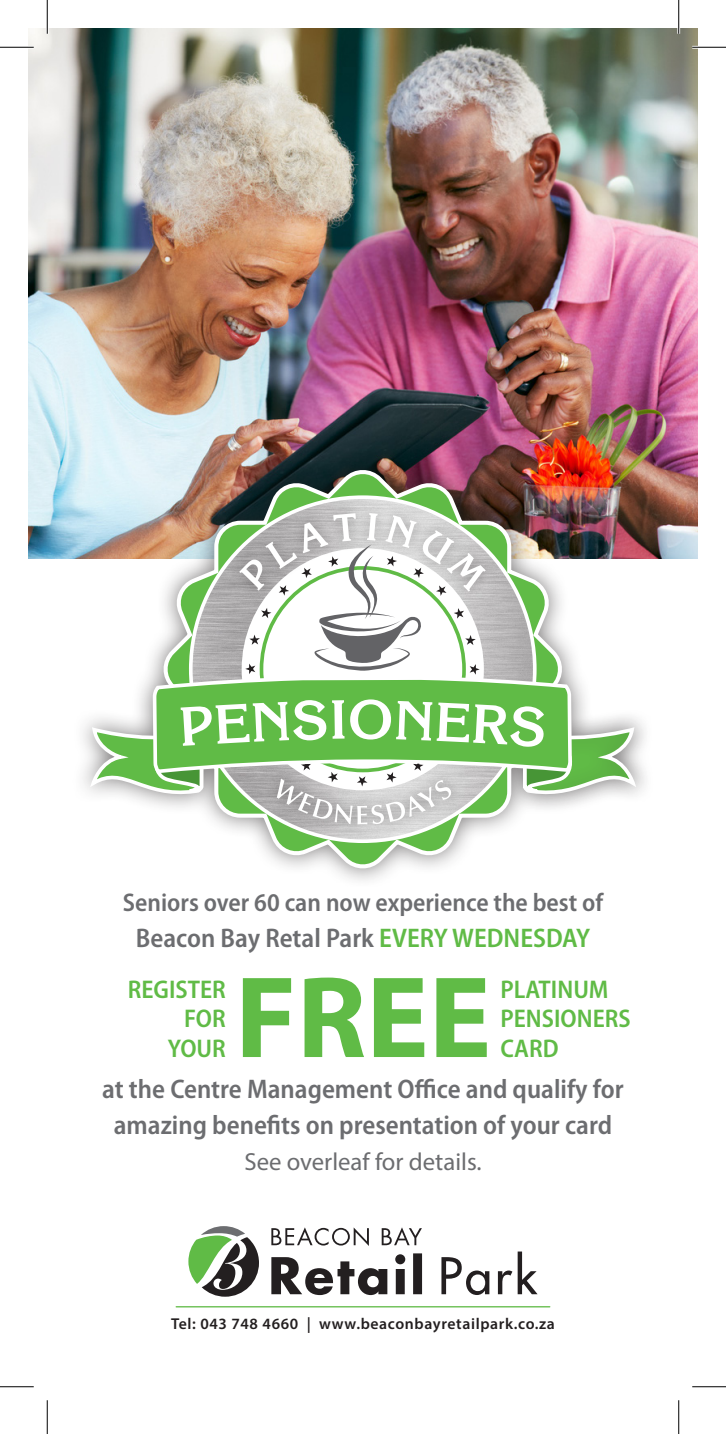
<style>
.page{position:relative;width:726px;height:1434px;background:#fff}
.page>*{position:absolute;margin:0;border:0;box-sizing:border-box;transform-origin:0 0}
.t1{font:700 117px "Myriad Pro";color:#60bb46}
.t2{font:600 semi-condensed 27px "Myriad Pro";color:#6c6d70}
.t3{font:600 semi-condensed 25.65px "Myriad Pro";color:#6c6d70}
.t4{font:600 semi-condensed 25.65px "Myriad Pro";color:#60bb46}
.t5{font:24.75px "Myriad Pro";color:#6c6d70}
.t6{font:600 15.75px "Myriad Pro";letter-spacing:.04em;color:#231f20}
.s1{color:#60bb46}
</style>
<div class="page">
<img style="left:28px;top:28px;width:670px;height:531px">
<svg style="left:271px;top:1227px;width:267px;height:68px"></svg>
<svg style="left:188px;top:1226px;width:71px;height:71px"></svg>
<hr style="left:176px;top:1306px;width:374px;height:1px;background:#60bb46">
<div style="left:71px;top:449px;width:584px;height:440px;background:#231f20;opacity:.6"></div>
<img style="left:157px;top:464px;width:411px;height:410px">
<div style="left:505px;top:710px;width:147px;height:101px;background:#231f20;opacity:.3"></div>
<div style="left:228px;top:501px;width:269px;height:102px;background:#231f20;opacity:.3"></div>
<div style="left:265px;top:768px;width:198px;height:69px;background:#231f20;opacity:.5"></div>
<svg style="left:90px;top:513px;width:547px;height:311px"></svg>
<hr style="left:0;top:46px;width:34px;height:3px;background:#fff">
<hr style="left:692px;top:46px;width:34px;height:3px;background:#fff">
<hr style="left:46px;top:0;width:3px;height:34px;background:#fff">
<hr style="left:677px;top:0;width:3px;height:34px;background:#fff">
<hr style="left:0;top:47px;width:34px;height:1px;background:#000">
<hr style="left:692px;top:47px;width:34px;height:1px;background:#000">
<hr style="left:0;top:1386px;width:34px;height:1px;background:#000">
<hr style="left:692px;top:1386px;width:34px;height:1px;background:#000">
<hr style="left:47px;top:0;width:1px;height:34px;background:#000">
<hr style="left:47px;top:1400px;width:1px;height:34px;background:#000">
<hr style="left:678px;top:0;width:1px;height:34px;background:#000">
<hr style="left:678px;top:1400px;width:1px;height:34px;background:#000">
<p class="t3" style="left:123px;top:888px;width:482px">Seniors over 60 can now experience the best of</p>
<p class="t2" style="left:136px;top:923px;width:456px">Beacon Bay Retal Park <span class="s1">EVERY WEDNESDAY</span></p>
<p class="t4" style="left:128px;top:975px;width:100px">REGISTER</p>
<p class="t4" style="left:184px;top:1004px;width:43px">FOR</p>
<p class="t4" style="left:168px;top:1034px;width:59px">YOUR</p>
<p class="t1" style="left:235px;top:941px;width:257px">FREE</p>
<p class="t4" style="left:500px;top:975px;width:110px">PLATINUM</p>
<p class="t4" style="left:500px;top:1004px;width:132px">PENSIONERS</p>
<p class="t4" style="left:500px;top:1034px;width:60px">CARD</p>
<p class="t2" style="left:102px;top:1074px;width:523px">at the Centre Management Office and qualify for</p>
<p class="t2" style="left:114px;top:1110px;width:500px">amazing benefits on presentation of your card</p>
<p class="t5" style="left:244px;top:1146px;width:239px">See overleaf for details.</p>
<p class="t6" style="left:171px;top:1313px;width:385px">Tel: 043 748 4660 | www.beaconbayretailpark.co.za</p>
</div>
